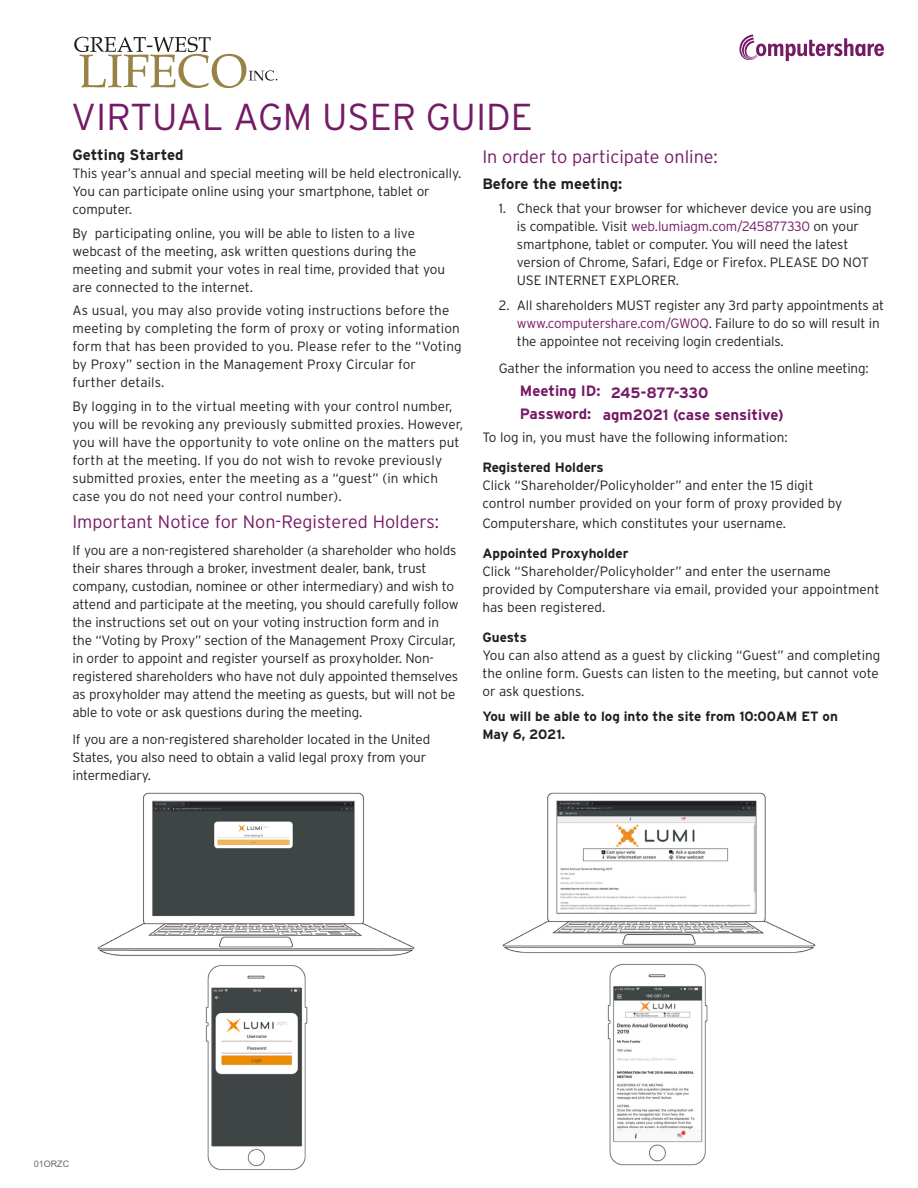
<style>
.page{position:relative;width:918px;height:1188px;background:#fff}
.page>*{position:absolute;margin:0;border:0;box-sizing:border-box;transform-origin:0 0}
.Main_Header{font:300 37.5px "Interstate";color:#751a65}
.Big_Subhead{font:300 18px "Interstate";color:#751a65}
.Subhead{font:700 15px/22.5px "Interstate";letter-spacing:-.005em;color:#751a65}
.Subhead-2{font:700 15px "Interstate";color:#231f20}
.Body_Copy{font:300 13.5px/18px "Interstate";color:#231f20}
.Subhead-3{font:300 13.5px/18px "Interstate";letter-spacing:-.01em;color:#231f20}
.Body_Copy-2{font:700 13.5px/18px "Interstate";color:#231f20}
.Numbers{font:300 13.5px "Interstate";letter-spacing:-.01em;color:#231f20}
.t1{font:9px "Arial MT Std";color:#696969}
.s1{color:#751a65}
.s2{font-weight:700}
</style>
<div class="page">
<img style="left:502px;top:792px;width:314px;height:161px">
<svg style="left:739px;top:35px;width:145px;height:26px"></svg>
<img style="left:97px;top:792px;width:318px;height:164px">
<img style="left:205px;top:965px;width:103px;height:206px">
<img style="left:607px;top:963px;width:101px;height:203px">
<svg style="left:74px;top:37px;width:203px;height:51px"></svg>
<p class="Main_Header" style="left:71px;top:96px;width:463px">VIRTUAL AGM USER GUIDE</p>
<p class="Subhead-2" style="left:72px;top:147px;width:113px">Getting Started</p>
<p class="Body_Copy" style="left:72px;top:165px;width:390px">This year’s annual and special meeting will be held electronically.<br>You can participate online using your smartphone, tablet or computer.</p>
<p class="Body_Copy" style="left:72px;top:224px;width:374px">By participating online, you will be able to listen to a live webcast of the meeting, ask written questions during the meeting and submit your votes in real time, provided that you are connected to the internet.</p>
<p class="Body_Copy" style="left:72px;top:301px;width:391px">As usual, you may also provide voting instructions before the meeting by completing the form of proxy or voting information form that has been provided to you. Please refer to the “Voting by Proxy” section in the Management Proxy Circular for further details.</p>
<p class="Body_Copy" style="left:72px;top:397px;width:392px">By logging in to the virtual meeting with your control number, you will be revoking any previously submitted proxies. However, you will have the opportunity to vote online on the matters put forth at the meeting. If you do not wish to revoke previously submitted proxies, enter the meeting as a “guest” (in which case you do not need your control number).</p>
<p class="Big_Subhead" style="left:72px;top:512px;width:368px">Important Notice for Non-Registered Holders:</p>
<p class="Subhead-3" style="left:72px;top:542px;width:388px">If you are a non-registered shareholder (a shareholder who holds their shares through a broker, investment dealer, bank, trust company, custodian, nominee or other intermediary) and wish to attend and participate at the meeting, you should carefully follow the instructions set out on your voting instruction form and in the “Voting by Proxy” section of the Management Proxy Circular, in order to appoint and register yourself as proxyholder. Non&shy;registered shareholders who have not duly appointed themselves as proxyholder may attend the meeting as guests, but will not be able to vote or ask questions during the meeting.</p>
<p class="Subhead-3" style="left:72px;top:731px;width:359px">If you are a non-registered shareholder located in the United<br>States, you also need to obtain a valid legal proxy from your intermediary.</p>
<p class="Big_Subhead" style="left:482px;top:146px;width:237px">In order to participate online:</p>
<p class="Subhead-2" style="left:482px;top:175px;width:141px">Before the meeting:</p>
<p class="Subhead-3" style="left:517px;top:199px;width:356px;text-indent:-18px">1. Check that your browser for whichever device you are using is compatible. Visit <span class="s1">web.lumiagm.com/245877330</span> on your smartphone, tablet or computer. You will need the latest version of Chrome, Safari, Edge or Firefox. PLEASE DO NOT USE INTERNET EXPLORER.</p>
<p class="Subhead-3" style="left:517px;top:296px;width:369px;text-indent:-18px">2. All shareholders MUST register any 3rd party appointments at <span class="s1">www.computershare.com/GWOQ</span>. Failure to do so will result in the appointee not receiving login credentials.</p>
<p class="Numbers" style="left:499px;top:361px;width:371px">Gather the information you need to access the online meeting:</p>
<p class="Subhead" style="left:520px;top:380px;width:82px">Meeting ID:<br>Password:</p>
<p class="Body_Copy" style="left:482px;top:428px;width:307px">To log in, you must have the following information:</p>
<p class="Body_Copy" style="left:482px;top:458px;width:362px"><span class="s2">Registered Holders<br></span>Click “Shareholder/Policyholder” and enter the 15 digit control number provided on your form of proxy provided by</p>
<p class="Body_Copy" style="left:482px;top:514px;width:305px">Computershare, which constitutes your username.</p>
<p class="Body_Copy" style="left:482px;top:544px;width:399px"><span class="s2">Appointed Proxyholder<br></span>Click “Shareholder/Policyholder” and enter the username provided by Computershare via email, provided your appointment has been registered.</p>
<p class="Body_Copy" style="left:482px;top:628px;width:400px"><span class="s2">Guests<br></span>You can also attend as a guest by clicking “Guest” and completing the online form. Guests can listen to the meeting, but cannot vote or ask questions.</p>
<p class="Body_Copy-2" style="left:482px;top:707px;width:357px">You will be able to log into the site from 10:00AM ET on<br>May 6, 2021.</p>
<p class="Subhead" style="left:611px;top:381px;width:99px">245-877-330</p>
<p class="Subhead" style="left:603px;top:404px;width:182px">agm2021 (case sensitive)</p>
<p class="t1" style="left:34px;top:1158px;width:37px">01ORZC</p>
</div>
